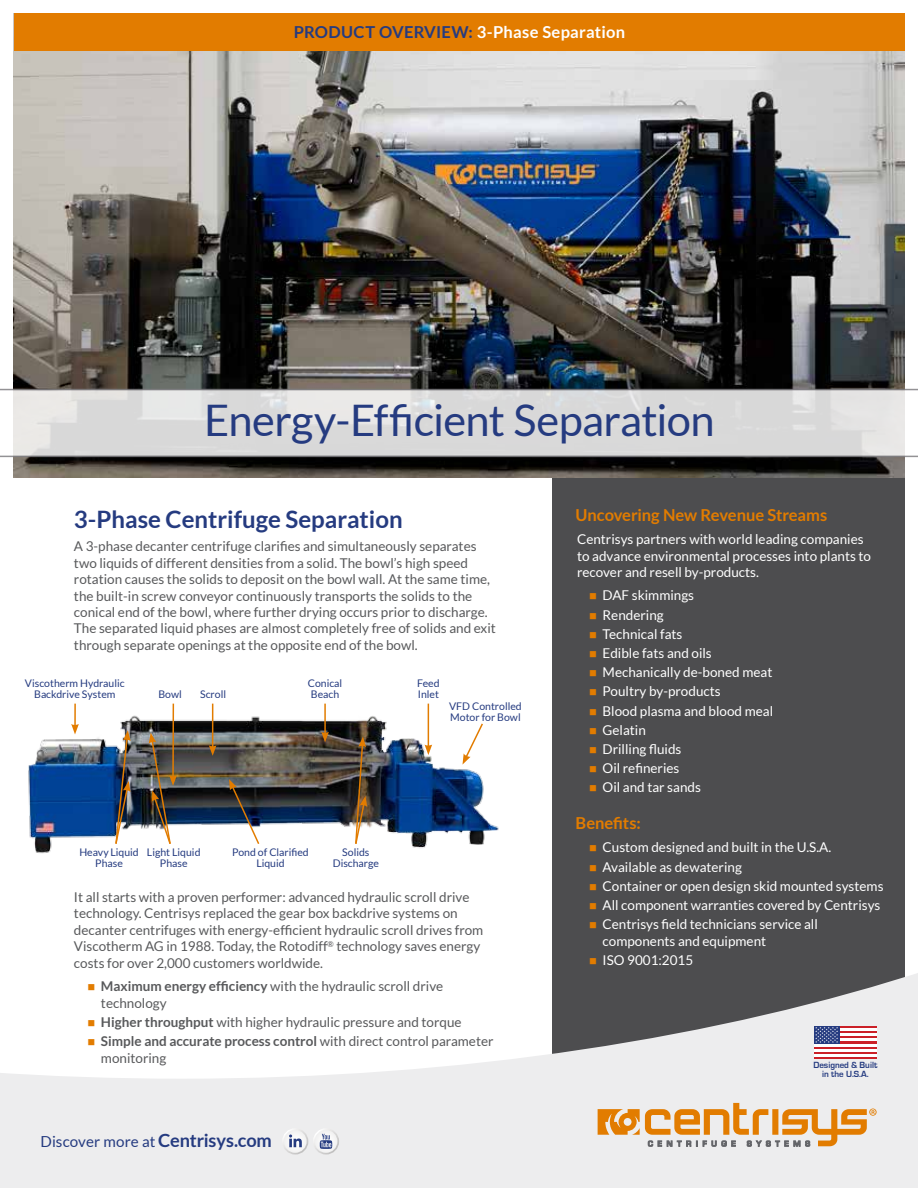
<style>
.page{position:relative;width:918px;height:1188px;background:#fff}
.page>*{position:absolute;margin:0;border:0;box-sizing:border-box;transform-origin:0 0}
.t1{font:43.5px "Lato";letter-spacing:-.015em;color:#253b80}
.t2{font:700 24px "Lato";color:#253b80}
.t3{font:700 16.5px "Lato";letter-spacing:-.005em;color:#e27c00}
.t4{font:700 16.5px "Lato";letter-spacing:.015em;color:#fff}
.t5{font:15.15px "Lato";letter-spacing:.005em;color:#253b80}
.t6{font:13.5px/16.5px "Lato";color:#58595b}
.t7{font:13.5px/16.5px "Lato";color:#fff}
.t8{font:10.5px/10.5px "Lato";color:#253b80;text-align:center}
.t9{font:700 9.3px/8.6px "Eurostile";color:#253b80;text-align:center}
.s1{color:#253b80}
.s2{color:#e27c00}
.s3{font-weight:700}
.s4{font-weight:700;font-size:18.15px}
</style>
<div class="page">
<div style="left:553px;top:464px;width:352px;height:724px;background:#4d4d4f"></div>
<img style="left:14px;top:51px;width:891px;height:426px">
<svg style="left:0;top:389px;width:918px;height:68px;background:#d9d9d9"></svg>
<div style="left:14px;top:14px;width:891px;height:37px;background:#e27c00"></div>
<svg style="left:0;top:968px;width:918px;height:220px;fill:#ededee"></svg>
<svg style="left:598px;top:1103px;width:279px;height:43px;background:#e4c096"></svg>
<svg style="left:283px;top:1129px;width:25px;height:25px"></svg>
<div style="left:282px;top:1128px;width:26px;height:27px;border:2px solid #fff;border-radius:50%"></div>
<svg style="left:289px;top:1134px;width:13px;height:13px"></svg>
<svg style="left:314px;top:1129px;width:24px;height:25px"></svg>
<div style="left:313px;top:1128px;width:26px;height:27px;border:2px solid #fff;border-radius:50%"></div>
<svg style="left:320px;top:1134px;width:12px;height:15px"></svg>
<hr style="left:814px;top:1026px;width:63px;height:3px;background:#cb2027">
<hr style="left:814px;top:1031px;width:63px;height:3px;background:#cb2027">
<hr style="left:814px;top:1036px;width:63px;height:3px;background:#cb2027">
<hr style="left:814px;top:1041px;width:63px;height:3px;background:#cb2027">
<hr style="left:814px;top:1046px;width:63px;height:3px;background:#cb2027">
<hr style="left:814px;top:1051px;width:63px;height:3px;background:#cb2027">
<hr style="left:814px;top:1056px;width:63px;height:3px;background:#cb2027">
<hr style="left:814px;top:1029px;width:63px;height:2px;background:#fff">
<hr style="left:814px;top:1034px;width:63px;height:2px;background:#fff">
<hr style="left:814px;top:1039px;width:63px;height:2px;background:#fff">
<hr style="left:814px;top:1044px;width:63px;height:2px;background:#fff">
<hr style="left:814px;top:1049px;width:63px;height:2px;background:#fff">
<hr style="left:814px;top:1054px;width:63px;height:2px;background:#fff">
<div style="left:814px;top:1026px;width:25px;height:18px;background:#253b80"></div>
<svg style="left:815px;top:1027px;width:23px;height:16px"></svg>
<img style="left:28px;top:710px;width:471px;height:144px">
<svg style="left:229px;top:779px;width:32px;height:67px"></svg>
<hr style="left:172px;top:704px;width:2px;height:74px;background:#e27c00">
<hr style="left:74px;top:704px;width:2px;height:22px;background:#e27c00">
<svg style="left:71px;top:724px;width:8px;height:10px"></svg>
<hr style="left:212px;top:704px;width:1px;height:44px;background:#e27c00">
<svg style="left:209px;top:745px;width:8px;height:11px"></svg>
<hr style="left:324px;top:704px;width:2px;height:30px;background:#e27c00">
<svg style="left:321px;top:732px;width:8px;height:10px"></svg>
<hr style="left:428px;top:704px;width:1px;height:43px;background:#e27c00">
<svg style="left:425px;top:745px;width:7px;height:10px"></svg>
<svg style="left:463px;top:722px;width:21px;height:43px"></svg>
<img style="left:114px;top:730px;width:17px;height:115px">
<img style="left:149px;top:733px;width:28px;height:113px">
<svg style="left:354px;top:736px;width:13px;height:110px"></svg>
<p class="t4" style="left:294px;top:23px;width:333px"><span class="s1">PRODUCT OVERVIEW:</span> 3-Phase Separation</p>
<h1 class="t1" style="left:204px;top:396px;width:512px">Energy-Efficient Separation</h1>
<h2 class="t2" style="left:74px;top:505px;width:330px">3-Phase Centrifuge Separation</h2>
<p class="t6" style="left:74px;top:538px;width:423px">A 3-phase decanter centrifuge clarifies and simultaneously separates two liquids of different densities from a solid. The bowl’s high speed rotation causes the solids to deposit on the bowl wall. At the same time, the built-in screw conveyor continuously transports the solids to the conical end of the bowl, where further drying occurs prior to discharge.<br>The separated liquid phases are almost completely free of solids and exit through separate openings at the opposite end of the bowl.</p>
<p class="t8" style="left:25px;top:678px;width:101px">Viscotherm Hydraulic<br>Backdrive System</p>
<p class="t8" style="left:200px;top:689px;width:27px">Scroll</p>
<p class="t8" style="left:308px;top:678px;width:36px;text-align:left">Conical<br>Beach</p>
<p class="t8" style="left:417px;top:678px;width:24px;text-align:left">Feed<br>Inlet</p>
<p class="t8" style="left:159px;top:689px;width:25px">Bowl</p>
<p class="t8" style="left:449px;top:701px;width:74px;text-align:left">VFD Controlled<br>Motor for Bowl</p>
<p class="t8" style="left:79px;top:847px;width:61px">Heavy Liquid<br>Phase</p>
<p class="t8" style="left:147px;top:847px;width:55px">Light Liquid<br>Phase</p>
<p class="t8" style="left:232px;top:847px;width:78px">Pond of Clarified<br>Liquid</p>
<p class="t8" style="left:333px;top:847px;width:48px">Solids<br>Discharge</p>
<p class="t6" style="left:74px;top:889px;width:411px">It all starts with a proven performer: advanced hydraulic scroll drive technology. Centrisys replaced the gear box backdrive systems on decanter centrifuges with energy-efficient hydraulic scroll drives from Viscotherm AG in 1988. Today, the Rotodiff<sup>®</sup> technology saves energy costs for over 2,000 customers worldwide.</p>
<p class="t6" style="left:101px;top:978px;width:344px;text-indent:-14px"><span class="s2">■</span> <span class="s3">Maximum energy efficiency</span> with the hydraulic scroll drive technology</p>
<p class="t6" style="left:87px;top:1014px;width:376px"><span class="s2">■</span> <span class="s3">Higher throughput</span> with higher hydraulic pressure and torque</p>
<p class="t6" style="left:101px;top:1033px;width:394px;text-indent:-14px"><span class="s2">■</span> <span class="s3">Simple and accurate process control</span> with direct control parameter monitoring</p>
<p class="t5" style="left:40px;top:1133px;width:233px">Discover more at <span class="s4">Centrisys.com</span></p>
<p class="t3" style="left:576px;top:505px;width:253px">Uncovering New Revenue Streams</p>
<p class="t7" style="left:577px;top:531px;width:296px">Centrisys partners with world leading companies to advance environmental processes into plants to recover and resell by-products.</p>
<p class="t7" style="left:589px;top:587px;width:107px"><span class="s2">■</span> DAF skimmings</p>
<p class="t7" style="left:589px;top:606px;width:76px"><span class="s2">■</span> Rendering</p>
<p class="t7" style="left:589px;top:626px;width:95px"><span class="s2">■</span> Technical fats</p>
<p class="t7" style="left:589px;top:645px;width:124px"><span class="s2">■</span> Edible fats and oils</p>
<p class="t7" style="left:589px;top:664px;width:185px"><span class="s2">■</span> Mechanically de-boned meat</p>
<p class="t7" style="left:589px;top:683px;width:133px"><span class="s2">■</span> Poultry by-products</p>
<p class="t7" style="left:589px;top:702px;width:186px"><span class="s2">■</span> Blood plasma and blood meal</p>
<p class="t7" style="left:589px;top:722px;width:58px"><span class="s2">■</span> Gelatin</p>
<p class="t7" style="left:589px;top:741px;width:94px"><span class="s2">■</span> Drilling fluids</p>
<p class="t7" style="left:589px;top:760px;width:92px"><span class="s2">■</span> Oil refineries</p>
<p class="t7" style="left:589px;top:779px;width:113px"><span class="s2">■</span> Oil and tar sands</p>
<p class="t3" style="left:576px;top:814px;width:67px">Benefits:</p>
<p class="t7" style="left:589px;top:839px;width:244px"><span class="s2">■</span> Custom designed and built in the U.S.A.</p>
<p class="t7" style="left:589px;top:858px;width:154px"><span class="s2">■</span> Available as dewatering</p>
<p class="t7" style="left:589px;top:878px;width:296px"><span class="s2">■</span> Container or open design skid mounted systems</p>
<p class="t7" style="left:589px;top:897px;width:293px"><span class="s2">■</span> All component warranties covered by Centrisys</p>
<p class="t7" style="left:603px;top:916px;width:217px;text-indent:-14px"><span class="s2">■</span> Centrisys field technicians service all components and equipment</p>
<p class="t7" style="left:589px;top:952px;width:106px"><span class="s2">■</span> ISO 9001:2015</p>
<p class="t9" style="left:813px;top:1061px;width:65px">Designed &amp; Built in the U.S.A.</p>
</div>
